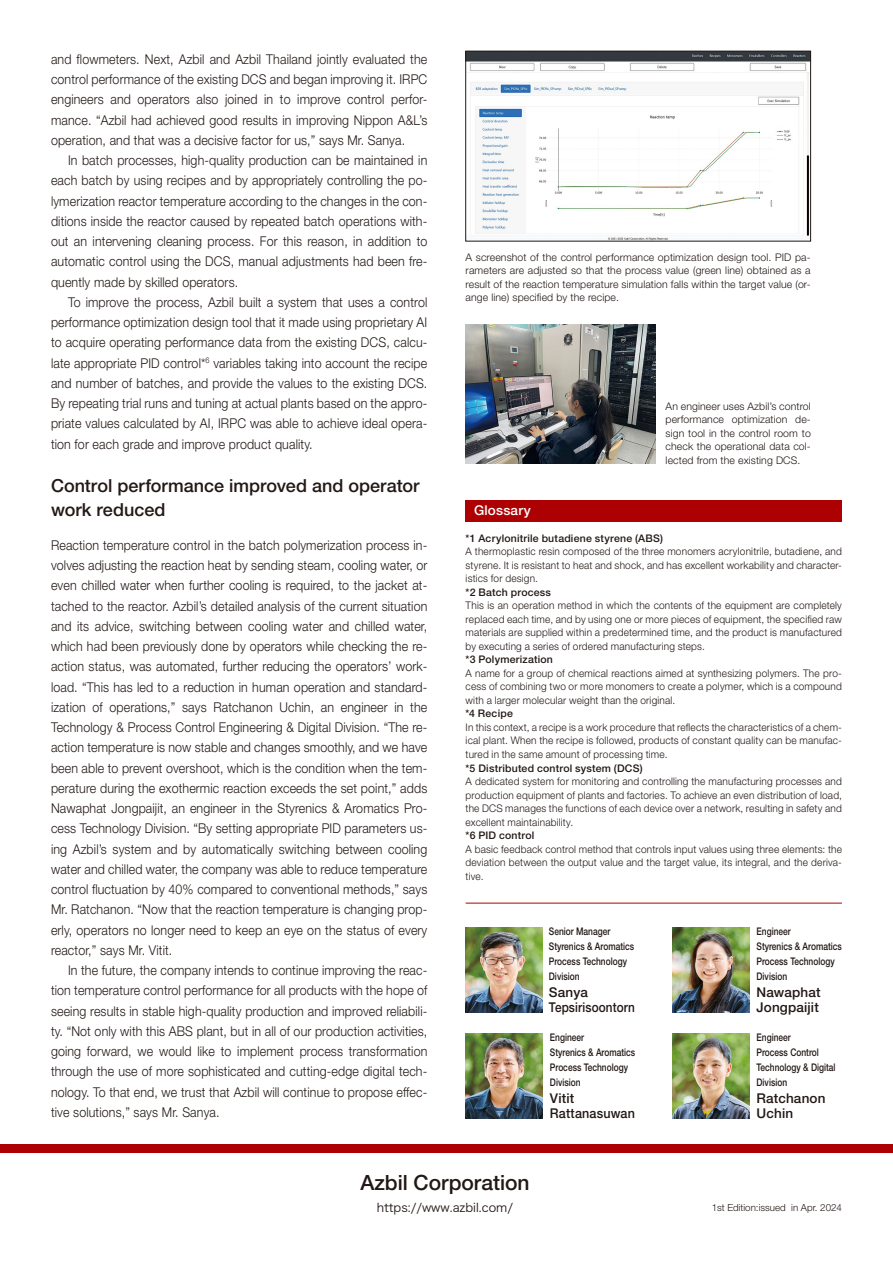
<style>
.page{position:relative;width:893px;height:1263px;background:#fff}
.page>*{position:absolute;margin:0;border:0;box-sizing:border-box;transform-origin:0 0}
.t1{font:500 21px "Helvetica Neue LT Pro";color:#221815}
.t2{font:500 18px/24px "Helvetica Neue LT Pro";color:#221815}
.t3{font:300 13.5px/20.2px "Helvetica Neue LT Pro";letter-spacing:.01em;color:#221815;text-align:justify;scale:.92 1}
.t4{font:500 13.5px/15px "Helvetica Neue LT Pro";letter-spacing:.01em;color:#221815}
.t5{font:500 13.5px "Helvetica Neue LT Pro";letter-spacing:.02em;color:#fff}
.t6{font:12px "Hira Kaku Std N W3";color:#221815}
.t7{font:300 10.5px/13.5px "Helvetica Neue LT Pro";letter-spacing:.015em;color:#221815;text-align:justify;scale:.96 1}
.t8{font:300 10.5px/13.5px "Helvetica Neue LT Pro";letter-spacing:.015em;color:#221815;text-align:justify}
.t9{font:500 10.5px/15px "Helvetica Neue LT Pro";color:#221815;scale:.8 1}
.t10{font:500 10.5px "Helvetica Neue LT Pro";letter-spacing:.02em;color:#221815}
.t11{font:500 10.5px "Helvetica Neue LT Pro";color:#221815}
.t12{font:300 9.75px "Helvetica Neue LT Pro";color:#221815}
</style>
<div class="page">
<img style="left:466px;top:927px;width:76px;height:85px">
<img style="left:673px;top:1033px;width:76px;height:85px">
<img style="left:466px;top:325px;width:189px;height:139px">
<img style="left:468px;top:53px;width:341px;height:186px">
<div style="left:466px;top:51px;width:345px;height:190px;border:1px solid #221815"></div>
<img style="left:466px;top:1033px;width:76px;height:85px">
<img style="left:673px;top:927px;width:76px;height:85px">
<div style="left:0;top:1144px;width:893px;height:8px;background:#ad0003"></div>
<div style="left:466px;top:500px;width:376px;height:21px;background:#ad0003"></div>
<hr style="left:466px;top:903px;width:376px;height:1px;background:#ad0003">
<p class="t3" style="left:51px;top:49px;width:411px">and flowmeters. Next, Azbil and Azbil Thailand jointly evaluated the control performance of the existing DCS and began improving it. IRPC engineers and operators also joined in to improve control perfor&shy;mance. “Azbil had achieved good results in improving Nippon A&amp;L’s operation, and that was a decisive factor for us,” says Mr. Sanya.</p>
<p class="t3" style="left:51px;top:150px;width:411px;text-indent:17px">In batch processes, high-quality production can be maintained in each batch by using recipes and by appropriately controlling the po&shy;lymerization reactor temperature according to the changes in the con&shy;ditions inside the reactor caused by repeated batch operations with&shy;out an intervening cleaning process. For this reason, in addition to automatic control using the DCS, manual adjustments had been fre&shy;quently made by skilled operators.</p>
<p class="t3" style="left:51px;top:292px;width:411px;text-indent:17px">To improve the process, Azbil built a system that uses a control performance optimization design tool that it made using proprietary AI to acquire operating performance data from the existing DCS, calcu&shy;late appropriate PID control*<sup>6</sup> variables taking into account the recipe and number of batches, and provide the values to the existing DCS.<br>By repeating trial runs and tuning at actual plants based on the appro&shy;priate values calculated by AI, IRPC was able to achieve ideal opera&shy;tion for each grade and improve product quality.</p>
<h2 class="t2" style="left:51px;top:474px;width:370px">Control performance improved and operator work reduced</h2>
<p class="t3" style="left:51px;top:535px;width:411px">Reaction temperature control in the batch polymerization process in&shy;volves adjusting the reaction heat by sending steam, cooling water, or even chilled water when further cooling is required, to the jacket at&shy;tached to the reactor. Azbil’s detailed analysis of the current situation and its advice, switching between cooling water and chilled water, which had been previously done by operators while checking the re&shy;action status, was automated, further reducing the operators’ work&shy;load. “This has led to a reduction in human operation and standard&shy;ization of operations,” says Ratchanon Uchin, an engineer in the Technology &amp; Process Control Engineering &amp; Digital Division. “The re&shy;action temperature is now stable and changes smoothly, and we have been able to prevent overshoot, which is the condition when the tem&shy;perature during the exothermic reaction exceeds the set point,” adds Nawaphat Jongpaijit, an engineer in the Styrenics &amp; Aromatics Pro&shy;cess Technology Division. “By setting appropriate PID parameters us&shy;ing Azbil’s system and by automatically switching between cooling water and chilled water, the company was able to reduce temperature control fluctuation by 40% compared to conventional methods,” says Mr. Ratchanon. “Now that the reaction temperature is changing prop&shy;erly, operators no longer need to keep an eye on the status of every reactor,” says Mr. Vitit.</p>
<p class="t3" style="left:51px;top:960px;width:411px;text-indent:17px">In the future, the company intends to continue improving the reac&shy;tion temperature control performance for all products with the hope of seeing results in stable high-quality production and improved reliabili&shy;ty. “Not only with this ABS plant, but in all of our production activities, going forward, we would like to implement process transformation through the use of more sophisticated and cutting-edge digital tech&shy;nology. To that end, we trust that Azbil will continue to propose effec&shy;tive solutions,” says Mr. Sanya.</p>
<p class="t8" style="left:466px;top:250px;width:347px">A screenshot of the control performance optimization design tool. PID pa&shy;rameters are adjusted so that the process value (green line) obtained as a result of the reaction temperature simulation falls within the target value (or&shy;ange line) specified by the recipe.</p>
<p class="t5" style="left:474px;top:502px;width:58px">Glossary</p>
<p class="t8" style="left:666px;top:399px;width:147px">An engineer uses Azbil’s control performance optimization de&shy;sign tool in the control room to check the operational data col&shy;lected from the existing DCS.</p>
<p class="t10" style="left:466px;top:532px;width:199px">*1 Acrylonitrile butadiene styrene (ABS)</p>
<p class="t7" style="left:466px;top:545px;width:393px">A thermoplastic resin composed of the three monomers acrylonitrile, butadiene, and styrene. It is resistant to heat and shock, and has excellent workability and character&shy;istics for design.</p>
<p class="t10" style="left:466px;top:586px;width:87px">*2 Batch process</p>
<p class="t7" style="left:466px;top:599px;width:394px">This is an operation method in which the contents of the equipment are completely replaced each time, and by using one or more pieces of equipment, the specified raw materials are supplied within a predetermined time, and the product is manufactured by executing a series of ordered manufacturing steps.</p>
<p class="t10" style="left:466px;top:653px;width:89px">*3 Polymerization</p>
<p class="t7" style="left:466px;top:666px;width:393px">A name for a group of chemical reactions aimed at synthesizing polymers. The pro&shy;cess of combining two or more monomers to create a polymer, which is a compound with a larger molecular weight than the original.</p>
<p class="t11" style="left:466px;top:707px;width:49px">*4 Recipe</p>
<p class="t7" style="left:466px;top:720px;width:393px">In this context, a recipe is a work procedure that reflects the characteristics of a chem&shy;ical plant. When the recipe is followed, products of constant quality can be manufac&shy;tured in the same amount of processing time.</p>
<p class="t10" style="left:466px;top:761px;width:178px">*5 Distributed control system (DCS)</p>
<p class="t7" style="left:466px;top:774px;width:393px">A dedicated system for monitoring and controlling the manufacturing processes and production equipment of plants and factories. To achieve an even distribution of load, the DCS manages the functions of each device over a network, resulting in safety and excellent maintainability.</p>
<p class="t10" style="left:466px;top:829px;width:70px">*6 PID control</p>
<p class="t7" style="left:466px;top:842px;width:393px">A basic feedback control method that controls input values using three elements: the deviation between the output value and the target value, its integral, and the deriva&shy;tive.</p>
<p class="t9" style="left:549px;top:923px;width:108px">Senior Manager<br>Styrenics &amp; Aromatics<br>Process Technology<br>Division</p>
<p class="t4" style="left:549px;top:985px;width:88px">Sanya<br>Tepsirisoontorn</p>
<p class="t9" style="left:550px;top:1029px;width:108px">Engineer<br>Styrenics &amp; Aromatics<br>Process Technology<br>Division</p>
<p class="t4" style="left:550px;top:1091px;width:87px">Vitit<br>Rattanasuwan</p>
<p class="t9" style="left:756px;top:923px;width:108px">Engineer<br>Styrenics &amp; Aromatics<br>Process Technology<br>Division</p>
<p class="t4" style="left:756px;top:985px;width:66px">Nawaphat<br>Jongpaijit</p>
<p class="t9" style="left:756px;top:1029px;width:100px">Engineer<br>Process Control<br>Technology &amp; Digital<br>Division</p>
<p class="t4" style="left:756px;top:1091px;width:70px">Ratchanon<br>Uchin</p>
<h1 class="t1" style="left:360px;top:1169px;width:171px">Azbil Corporation</h1>
<p class="t6" style="left:377px;top:1198px;width:138px">https://www.azbil.com/</p>
<p class="t12" style="left:712px;top:1201px;width:132px">1st Edition:issued in Apr. 2024</p>
</div>
